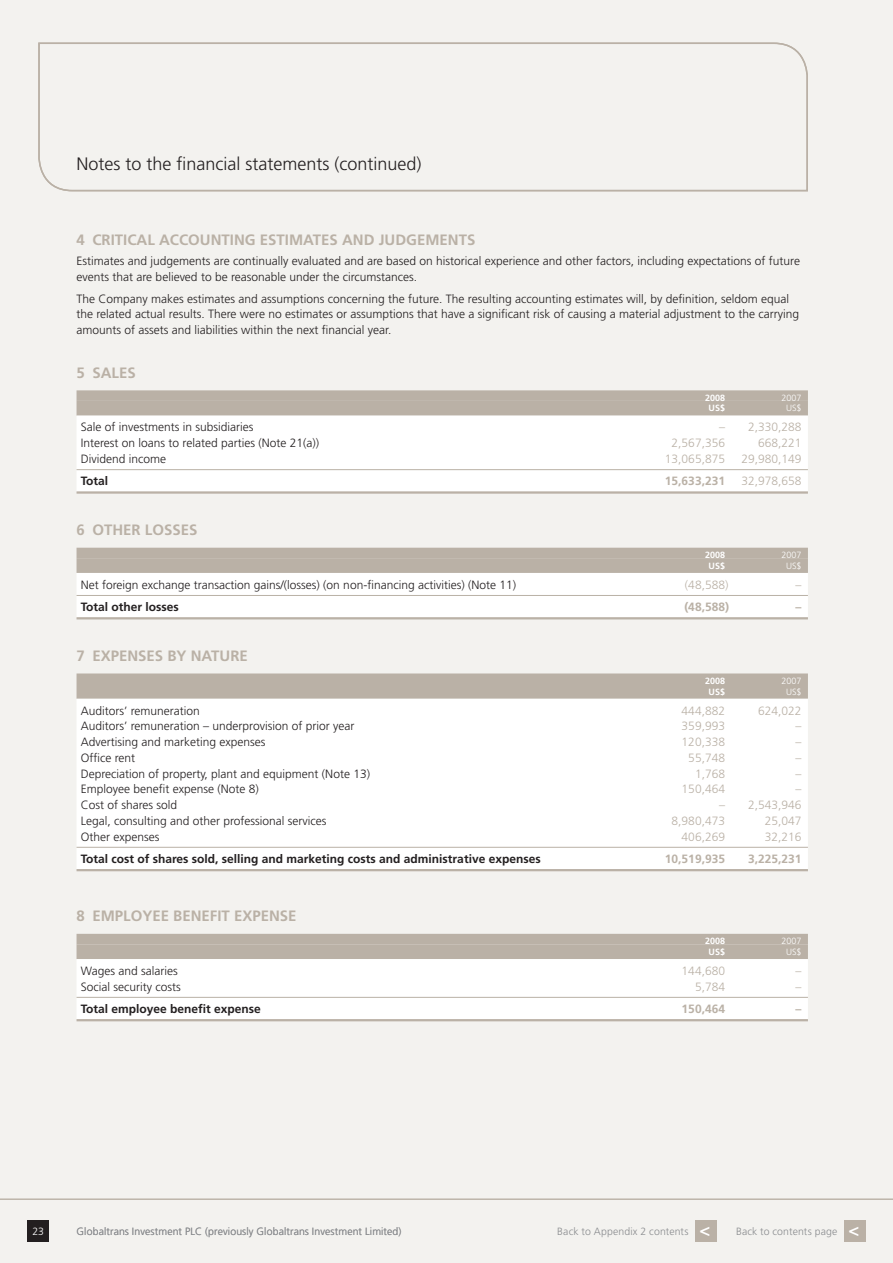
<style>
.page{position:relative;width:893px;height:1263px;background:#f3f2ef}
.page>*{position:absolute;margin:0;border:0;box-sizing:border-box;transform-origin:0 0}
.Section_Head{font:300 18px "Frutiger LT";color:#231f20}
.Acc-NumberedHeads{font:700 15px "Frutiger LT";color:#bab1a6}
.Acc-1col{font:300 12px "Frutiger LT";color:#231f20}
.NEW_SPACE_BEFORE_PAR{font:300 12px/15.8px "Frutiger LT";color:#231f20}
.MainText-1stPara-BAS{font:300 12px/15.8px "Frutiger LT";color:#231f20}
.Acc-1col-RuleBelow{font:300 12px "Frutiger LT";color:#231f20}
.Acc-1col-RuleBelow-1{font:700 12px "Frutiger LT";color:#231f20}
.Acc-1col-2{font:300 12px "Frutiger LT";color:#bab1a6}
.Acc-1col-RuleBelow-2{font:300 12px "Frutiger LT";color:#bab1a6}
.Acc-1col-RuleBelow-1-2{font:700 12px "Frutiger LT";color:#bab1a6}
.Acc-1col-RuleBelow-1-3{font:300 12px "Frutiger LT";color:#bab1a6}
.t1{font:300 10.5px "Frutiger LT";letter-spacing:.01em;color:#8a8c8f}
.t2{font:300 10.5px "Frutiger LT";color:#fff}
.ColHeads-1col-First{font:700 9px "Frutiger LT";color:#fff}
.ColHeads-1col-First-2{font:300 9px "Frutiger LT";color:#fff}
.ColHeads-1col-Last{font:700 9px "Frutiger LT";color:#fff}
.ColHeads-1col-Last-2{font:300 9px "Frutiger LT";color:#fff}
.s1{font-family:"Frutiger";font-weight:700;font-size:18px;color:#fff}
</style>
<div class="page">
<div style="left:844px;top:1220px;width:21px;height:22px;background:#bab1a6"></div>
<div style="left:695px;top:1220px;width:21px;height:22px;background:#bab1a6"></div>
<hr style="left:0;top:1199px;width:893px;height:1px;background:#bab1a6">
<svg style="left:38px;top:42px;width:770px;height:150px"></svg>
<div style="left:28px;top:1220px;width:21px;height:22px;background:#231f20"></div>
<div style="left:77px;top:390px;width:731px;height:11px;background:#bab1a6"></div>
<div style="left:77px;top:401px;width:731px;height:15px;background:#bab1a6"></div>
<div style="left:77px;top:416px;width:731px;height:75px;background:#fff"></div>
<hr style="left:77px;top:469px;width:731px;height:1px;background:#bab1a6">
<hr style="left:77px;top:491px;width:731px;height:3px;background:#bab1a6">
<div style="left:77px;top:548px;width:731px;height:10px;background:#bab1a6"></div>
<div style="left:77px;top:558px;width:731px;height:15px;background:#bab1a6"></div>
<div style="left:77px;top:573px;width:731px;height:44px;background:#fff"></div>
<hr style="left:77px;top:595px;width:731px;height:1px;background:#bab1a6">
<hr style="left:77px;top:617px;width:731px;height:2px;background:#bab1a6">
<div style="left:77px;top:673px;width:731px;height:11px;background:#bab1a6"></div>
<div style="left:77px;top:684px;width:731px;height:15px;background:#bab1a6"></div>
<div style="left:77px;top:699px;width:731px;height:170px;background:#fff"></div>
<hr style="left:77px;top:847px;width:731px;height:1px;background:#bab1a6">
<hr style="left:77px;top:869px;width:731px;height:2px;background:#bab1a6">
<div style="left:77px;top:934px;width:731px;height:10px;background:#bab1a6"></div>
<div style="left:77px;top:944px;width:731px;height:15px;background:#bab1a6"></div>
<div style="left:77px;top:959px;width:731px;height:60px;background:#fff"></div>
<hr style="left:77px;top:997px;width:731px;height:1px;background:#bab1a6">
<hr style="left:77px;top:1019px;width:731px;height:2px;background:#bab1a6">
<p class="Section_Head" style="left:77px;top:154px;width:347px">Notes to the financial statements (continued)</p>
<p class="Acc-NumberedHeads" style="left:77px;top:231px;width:61px">4 Critical</p>
<p class="Acc-NumberedHeads" style="left:159px;top:231px;width:11px">acco</p>
<p class="Acc-NumberedHeads" style="left:200px;top:231px;width:100px">unting estimates</p>
<p class="Acc-NumberedHeads" style="left:342px;top:231px;width:12px">and</p>
<p class="Acc-NumberedHeads" style="left:379px;top:231px;width:28px">judgements</p>
<p class="MainText-1stPara-BAS" style="left:77px;top:253px;width:725px">Estimates and judgements are continually evaluated and are based on historical experience and other factors, including expectations of future events that are believed to be reasonable under the circumstances.</p>
<p class="NEW_SPACE_BEFORE_PAR" style="left:77px;top:291px;width:724px">The Company makes estimates and assumptions concerning the future. The resulting accounting estimates will, by definition, seldom equal the related actual results. There were no estimates or assumptions that have a significant risk of causing a material adjustment to the carrying amounts of assets and liabilities within the next financial year.</p>
<p class="Acc-NumberedHeads" style="left:77px;top:364px;width:34px">5 Sales</p>
<p class="ColHeads-1col-First" style="left:705px;top:392px;width:22px">2008</p>
<p class="ColHeads-1col-First-2" style="left:781px;top:393px;width:22px">2007</p>
<p class="ColHeads-1col-Last" style="left:708px;top:403px;width:18px">US$</p>
<p class="ColHeads-1col-Last-2" style="left:786px;top:403px;width:17px">US$</p>
<p class="Acc-1col" style="left:81px;top:420px;width:174px">Sale of investments in subsidiaries</p>
<p class="Acc-1col-2" style="left:719px;top:420px;width:84px">– 2,330,288</p>
<p class="Acc-1col" style="left:81px;top:436px;width:240px">Interest on loans to related parties (Note 21(a))</p>
<p class="Acc-1col-2" style="left:672px;top:436px;width:55px">2,567,356</p>
<p class="Acc-1col-2" style="left:758px;top:436px;width:45px">668,221</p>
<p class="Acc-1col-RuleBelow" style="left:81px;top:452px;width:87px">Dividend income</p>
<p class="Acc-1col-RuleBelow-2" style="left:665px;top:452px;width:62px">13,065,875</p>
<p class="Acc-1col-RuleBelow-2" style="left:741px;top:452px;width:62px">29,980,149</p>
<p class="Acc-1col-RuleBelow-1" style="left:81px;top:474px;width:29px">Total</p>
<p class="Acc-1col-RuleBelow-1-2" style="left:665px;top:474px;width:62px">15,633,231</p>
<p class="Acc-1col-RuleBelow-1-3" style="left:741px;top:474px;width:62px">32,978,658</p>
<p class="Acc-NumberedHeads" style="left:77px;top:521px;width:38px">6 Other</p>
<p class="Acc-NumberedHeads" style="left:145px;top:521px;width:10px">losses</p>
<p class="ColHeads-1col-First" style="left:705px;top:550px;width:22px">2008</p>
<p class="ColHeads-1col-First-2" style="left:781px;top:550px;width:22px">2007</p>
<p class="ColHeads-1col-Last" style="left:708px;top:560px;width:18px">US$</p>
<p class="ColHeads-1col-Last-2" style="left:786px;top:560px;width:17px">US$</p>
<p class="Acc-1col-RuleBelow" style="left:81px;top:578px;width:437px">Net foreign exchange transaction gains/(losses) (on non-financing activities) (Note 11)</p>
<p class="Acc-1col-RuleBelow-2" style="left:685px;top:578px;width:45px">(48,588)</p>
<p class="Acc-1col-RuleBelow-2" style="left:795px;top:578px;width:7px">–</p>
<p class="Acc-1col-RuleBelow-1" style="left:81px;top:600px;width:100px">Total other losses</p>
<p class="Acc-1col-RuleBelow-1-2" style="left:684px;top:600px;width:46px">(48,588)</p>
<p class="Acc-1col-RuleBelow-1-2" style="left:795px;top:600px;width:7px">–</p>
<p class="Acc-NumberedHeads" style="left:77px;top:647px;width:44px">7 Expenses</p>
<p class="Acc-NumberedHeads" style="left:167px;top:647px;width:34px">by nat</p>
<p class="Acc-NumberedHeads" style="left:220px;top:647px;width:20px">ure</p>
<p class="ColHeads-1col-First" style="left:705px;top:675px;width:22px">2008</p>
<p class="ColHeads-1col-First-2" style="left:781px;top:676px;width:22px">2007</p>
<p class="ColHeads-1col-Last" style="left:708px;top:686px;width:18px">US$</p>
<p class="ColHeads-1col-Last-2" style="left:786px;top:686px;width:17px">US$</p>
<p class="Acc-1col" style="left:81px;top:703px;width:121px">Auditors’ remuneration</p>
<p class="Acc-1col-2" style="left:682px;top:703px;width:45px">444,882</p>
<p class="Acc-1col-2" style="left:758px;top:703px;width:45px">624,022</p>
<p class="Acc-1col" style="left:81px;top:719px;width:275px">Auditors’ remuneration – underprovision of prior year</p>
<p class="Acc-1col-2" style="left:682px;top:719px;width:45px">359,993</p>
<p class="Acc-1col-2" style="left:795px;top:719px;width:7px">–</p>
<p class="Acc-1col" style="left:81px;top:735px;width:186px">Advertising and marketing expenses</p>
<p class="Acc-1col-2" style="left:682px;top:735px;width:45px">120,338</p>
<p class="Acc-1col-2" style="left:795px;top:735px;width:7px">–</p>
<p class="Acc-1col" style="left:81px;top:751px;width:56px">Office rent</p>
<p class="Acc-1col-2" style="left:688px;top:751px;width:38px">55,748</p>
<p class="Acc-1col-2" style="left:795px;top:751px;width:7px">–</p>
<p class="Acc-1col" style="left:81px;top:766px;width:291px">Depreciation of property, plant and equipment (Note 13)</p>
<p class="Acc-1col-2" style="left:695px;top:766px;width:32px">1,768</p>
<p class="Acc-1col-2" style="left:795px;top:766px;width:7px">–</p>
<p class="Acc-1col" style="left:81px;top:782px;width:180px">Employee benefit expense (Note 8)</p>
<p class="Acc-1col-2" style="left:682px;top:782px;width:45px">150,464</p>
<p class="Acc-1col-2" style="left:795px;top:782px;width:7px">–</p>
<p class="Acc-1col" style="left:81px;top:798px;width:98px">Cost of shares sold</p>
<p class="Acc-1col-2" style="left:719px;top:798px;width:84px">– 2,543,946</p>
<p class="Acc-1col" style="left:81px;top:814px;width:247px">Legal, consulting and other professional services</p>
<p class="Acc-1col-2" style="left:672px;top:814px;width:55px">8,980,473</p>
<p class="Acc-1col-2" style="left:765px;top:814px;width:38px">25,047</p>
<p class="Acc-1col-RuleBelow" style="left:81px;top:829px;width:80px">Other expenses</p>
<p class="Acc-1col-RuleBelow-2" style="left:682px;top:829px;width:45px">406,269</p>
<p class="Acc-1col-RuleBelow-2" style="left:765px;top:829px;width:38px">32,216</p>
<p class="Acc-1col-RuleBelow-1" style="left:81px;top:851px;width:461px">Total cost of shares sold, selling and marketing costs and administrative expenses</p>
<p class="Acc-1col-RuleBelow-1-2" style="left:665px;top:851px;width:62px">10,519,935</p>
<p class="Acc-1col-RuleBelow-1-2" style="left:748px;top:851px;width:55px">3,225,231</p>
<p class="Acc-NumberedHeads" style="left:77px;top:907px;width:36px">8 Emplo</p>
<p class="Acc-NumberedHeads" style="left:142px;top:907px;width:41px">yee benef</p>
<p class="Acc-NumberedHeads" style="left:217px;top:907px;width:45px">it expense</p>
<p class="ColHeads-1col-First" style="left:705px;top:936px;width:22px">2008</p>
<p class="ColHeads-1col-First-2" style="left:781px;top:936px;width:22px">2007</p>
<p class="ColHeads-1col-Last" style="left:708px;top:946px;width:18px">US$</p>
<p class="ColHeads-1col-Last-2" style="left:786px;top:946px;width:17px">US$</p>
<p class="Acc-1col" style="left:81px;top:964px;width:98px">Wages and salaries</p>
<p class="Acc-1col-2" style="left:682px;top:964px;width:45px">144,680</p>
<p class="Acc-1col-2" style="left:795px;top:964px;width:7px">–</p>
<p class="Acc-1col-RuleBelow" style="left:81px;top:980px;width:101px">Social security costs</p>
<p class="Acc-1col-RuleBelow-2" style="left:695px;top:980px;width:32px">5,784</p>
<p class="Acc-1col-RuleBelow-2" style="left:795px;top:980px;width:7px">–</p>
<p class="Acc-1col-RuleBelow-1" style="left:81px;top:1001px;width:182px">Total employee benefit expense</p>
<p class="Acc-1col-RuleBelow-1-2" style="left:682px;top:1001px;width:45px">150,464</p>
<p class="Acc-1col-RuleBelow-1-2" style="left:795px;top:1001px;width:7px">–</p>
<p class="t2" style="left:32px;top:1225px;width:13px">23</p>
<p class="t1" style="left:77px;top:1225px;width:327px">Globaltrans Investment PLC (previously Globaltrans Investment Limited)</p>
<p class="t1" style="left:557px;top:1225px;width:154px">Back to Appendix 2 contents <span class="s1">&lt;</span></p>
<p class="t1" style="left:736px;top:1225px;width:125px">Back to contents page <span class="s1">&lt;</span></p>
</div>
